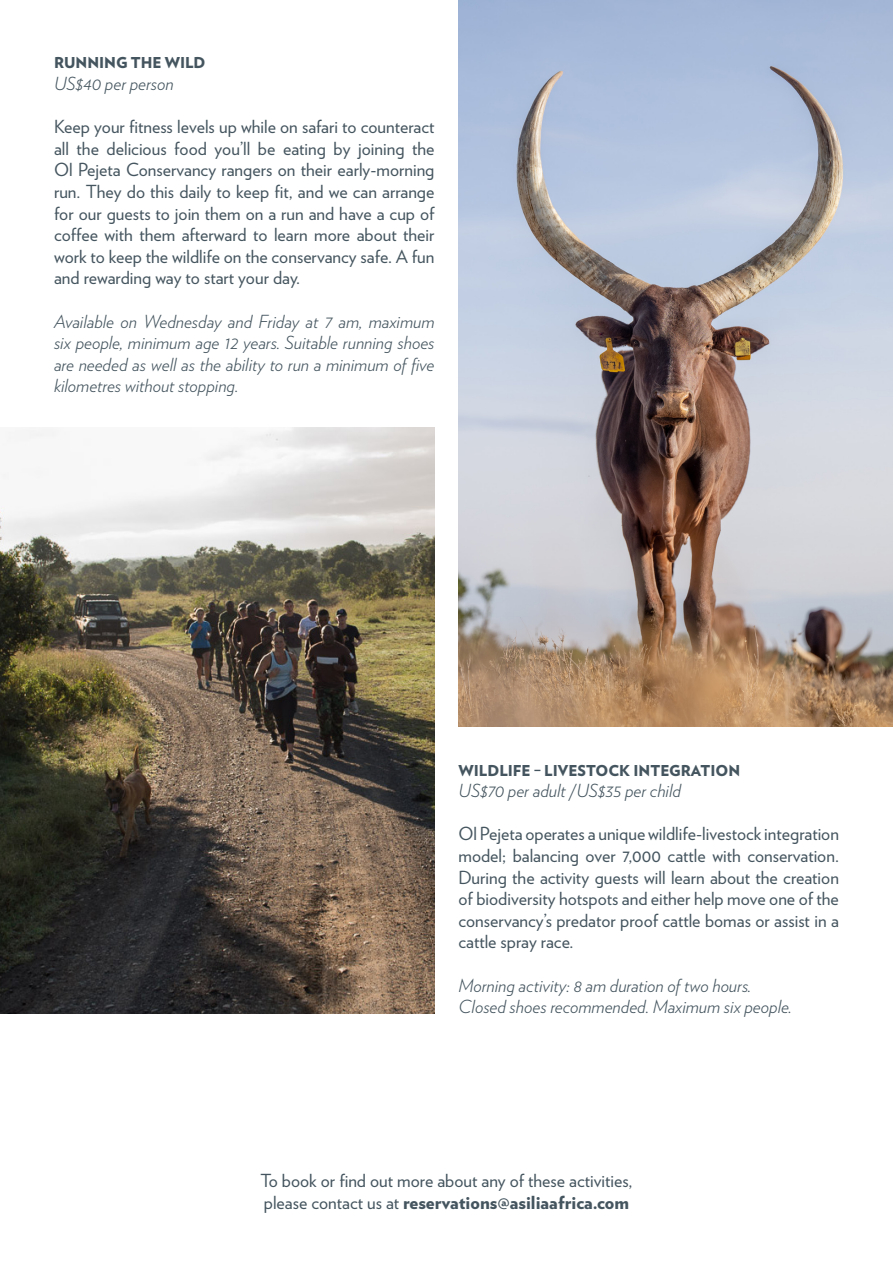
<style>
.page{position:relative;width:893px;height:1263px;background:#fff}
.page>*{position:absolute;margin:0;border:0;box-sizing:border-box;transform-origin:0 0}
.t1{font:18px/21.6px "Verlag";color:#45555f;text-align:justify}
.t2{font:italic 300 18px/21.6px "Verlag";color:#45555f;text-align:justify}
.t3{font:900 18px "Verlag";color:#45555f}
.t4{font:900 15px "Verlag";color:#45555f}
.s1{font-weight:400}
</style>
<div class="page">
<img style="left:0;top:427px;width:434px;height:586px">
<img style="left:458px;top:0;width:435px;height:726px">
<p class="t4" style="left:54px;top:51px;width:153px">RUNNING THE WILD</p>
<p class="t2" style="left:54px;top:71px;width:121px">US$40 per person</p>
<p class="t1" style="left:54px;top:115px;width:382px">Keep your fitness levels up while on safari to counteract all the delicious food you’ll be eating by joining the Ol Pejeta Conservancy rangers on their early-morning run. They do this daily to keep fit, and we can arrange for our guests to join them on a run and have a cup of coffee with them afterward to learn more about their work to keep the wildlife on the conservancy safe. A fun and rewarding way to start your day.</p>
<p class="t2" style="left:54px;top:309px;width:382px">Available on Wednesday and Friday at 7 am, maximum six people, minimum age 12 years. Suitable running shoes are needed as well as the ability to run a minimum of five kilometres without stopping.</p>
<p class="t4" style="left:458px;top:758px;width:283px">WILDLIFE – LIVESTOCK INTEGRATION</p>
<p class="t2" style="left:458px;top:779px;width:224px">US$70 per adult /US$35 per child</p>
<p class="t1" style="left:458px;top:822px;width:382px">Ol Pejeta operates a unique wildlife-livestock integration model; balancing over 7,000 cattle with conservation.<br>During the activity guests will learn about the creation of biodiversity hotspots and either help move one of the conservancy’s predator proof cattle bomas or assist in a cattle spray race.</p>
<p class="t2" style="left:458px;top:973px;width:294px">Morning activity: 8 am duration of two hours.</p>
<p class="t2" style="left:458px;top:995px;width:335px">Closed shoes recommended. Maximum six people.</p>
<p class="t1" style="left:261px;top:1169px;width:373px">To book or find out more about any of these activities,</p>
<p class="t3" style="left:264px;top:1187px;width:367px"><span class="s1">please contact us at</span> reservations@asiliaafrica.com</p>
</div>
